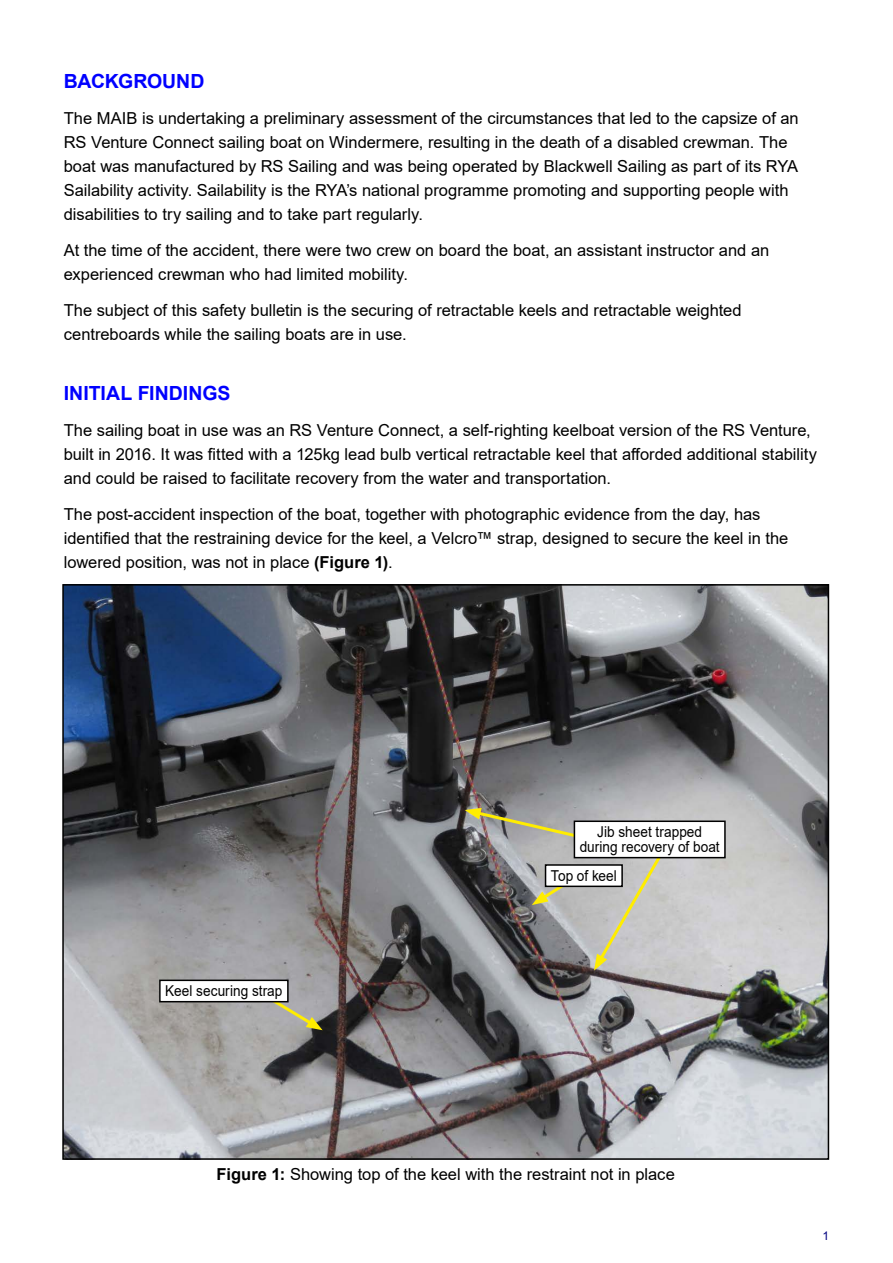
<style>
.page{position:relative;width:893px;height:1263px;background:#fff}
.page>*{position:absolute;margin:0;border:0;box-sizing:border-box;transform-origin:0 0}
._2_0_Main_header{font:700 19.5px "Arial";color:#00f}
._3_0_Main_Body_Text{font:16.5px/24px "Arial";color:#000}
.Figure_Caption{font:16.5px "Arial";color:#000}
.t1{font:15px/15px "Arial";letter-spacing:.005em;color:#000;text-align:center;scale:.91 1}
.t2{font:12px "Arial";color:#000080}
.s1{font-family:"Arial MT2"}
.s2{font-weight:700}
</style>
<div class="page">
<img style="left:65px;top:587px;width:761px;height:570px">
<svg style="left:465px;top:808px;width:113px;height:31px;background:#a5a28b"></svg>
<svg style="left:594px;top:858px;width:71px;height:112px;background:#c7c5b9"></svg>
<div style="left:574px;top:821px;width:151px;height:37px;background:#fff"></div>
<div style="left:574px;top:820px;width:152px;height:38px;border:2px solid #000"></div>
<svg style="left:532px;top:878px;width:40px;height:27px"></svg>
<div style="left:545px;top:865px;width:77px;height:21px;background:#fff"></div>
<div style="left:545px;top:864px;width:78px;height:23px;border:2px solid #000"></div>
<svg style="left:254px;top:987px;width:69px;height:43px;background:#adab9a"></svg>
<div style="left:160px;top:980px;width:128px;height:22px;background:#fff"></div>
<div style="left:159px;top:979px;width:130px;height:23px;border:2px solid #000"></div>
<h1 class="_2_0_Main_header" style="left:64px;top:67px;width:142px">BACKGROUND</h1>
<p class="_3_0_Main_Body_Text" style="left:64px;top:106px;width:736px">The MAIB is undertaking a preliminary assessment of the circumstances that led to the capsize of an RS Venture Connect sailing boat on Windermere, resulting in the death of a disabled crewman. The boat was manufactured by RS Sailing and was being operated by Blackwell Sailing as part of its RYA Sailability activity. Sailability is the RYA’s national programme promoting and supporting people with disabilities to try sailing and to take part regularly.</p>
<p class="_3_0_Main_Body_Text" style="left:64px;top:238px;width:707px">At the time of the accident, there were two crew on board the boat, an assistant instructor and an experienced crewman who had limited mobility.</p>
<p class="_3_0_Main_Body_Text" style="left:64px;top:298px;width:679px">The subject of this safety bulletin is the securing of retractable keels and retractable weighted centreboards while the sailing boats are in use.</p>
<h1 class="_2_0_Main_header" style="left:64px;top:379px;width:168px">INITIAL FINDINGS</h1>
<p class="_3_0_Main_Body_Text" style="left:64px;top:418px;width:755px">The sailing boat in use was an RS Venture Connect, a self-righting keelboat version of the RS Venture, <span class="s1">built in 2016. It was fitted with a 125kg lead bulb vertical retractable keel that afforded additional stability </span>and could be raised to facilitate recovery from the water and transportation.</p>
<p class="_3_0_Main_Body_Text" style="left:64px;top:502px;width:726px">The post-accident inspection of the boat, together with photographic evidence from the day, has <span class="s1">identified that the restraining device for the keel, a Velcro™ strap, designed to secure the keel in the </span>lowered position, was not in place <span class="s2">(Figure 1)</span>.</p>
<p class="t1" style="left:165px;top:983px;width:130px">Keel securing strap</p>
<p class="t1" style="left:580px;top:824px;width:155px">Jib sheet trapped during recovery of boat</p>
<p class="t1" style="left:551px;top:868px;width:74px">Top of keel</p>
<p class="Figure_Caption" style="left:217px;top:1163px;width:460px"><span class="s2">Figure 1:</span> Showing top of the keel with the restraint not in place</p>
<p class="t2" style="left:822px;top:1228px;width:8px">1</p>
</div>
